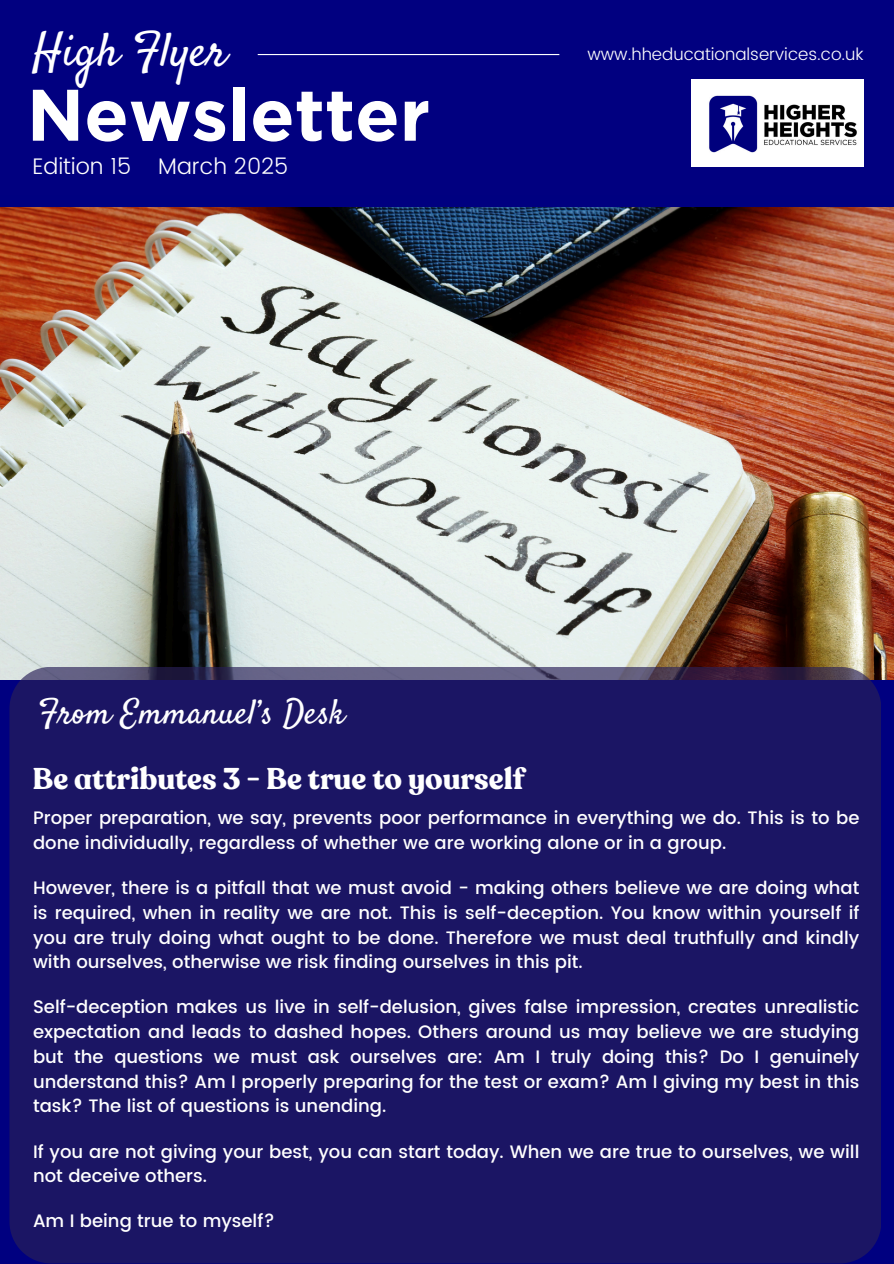
<style>
.page{position:relative;width:894px;height:1264px;background:#fff}
.page>*{position:absolute;margin:0;border:0;box-sizing:border-box;transform-origin:0 0}
.t1{font:700 72.75px "Gotham";color:#fff}
.t2{font:47.25px "Satisfy";color:#fff}
.t3{font:34.5px "Satisfy";color:#fff}
.t4{font:700 30px "Recoleta Alt";color:#fff}
.t5{font:300 22.5px "Poppins";color:#fff}
.t6{font:500 18px/24.8px "Poppins";color:#fff}
.t7{font:300 16.95px "Poppins";color:#fff}
</style>
<div class="page">
<div style="left:0;top:0;width:893px;height:1263px;background:#000080"></div>
<img style="left:0;top:207px;width:893px;height:472px">
<hr style="left:258px;top:54px;width:301px;height:1px;background:#fff">
<div style="left:9px;top:666px;width:872px;height:597px;background:#1b1564"></div>
<img style="left:691px;top:80px;width:172px;height:86px">
<p class="t2" style="left:32px;top:21px;width:196px">High Flyer</p>
<p class="t1" style="left:27px;top:71px;width:405px">Newsletter</p>
<p class="t5" style="left:32px;top:153px;width:257px">Edition 15 March 2025</p>
<h6 class="t7" style="left:587px;top:44px;width:277px">www.hheducationalservices.co.uk</h6>
<h6 class="t3" style="left:38px;top:691px;width:308px">From Emmanuel’s Desk</h6>
<h6 class="t4" style="left:32px;top:758px;width:493px">Be attributes 3 - Be true to yourself</h6>
<p class="t6" style="left:33px;top:805px;width:827px">Proper preparation, we say, prevents poor performance in everything we do. This is to be done individually, regardless of whether we are working alone or in a group.</p>
<h2 class="t6" style="left:33px;top:875px;width:827px;text-align:justify">However, there is a pitfall that we must avoid - making others believe we are doing what is required, when in reality we are not. This is self-deception. You know within yourself if you are truly doing what ought to be done. Therefore we must deal truthfully and kindly with ourselves, otherwise we risk finding ourselves in this pit.</h2>
<h1 class="t6" style="left:33px;top:994px;width:827px;text-align:justify">Self-deception makes us live in self-delusion, gives false impression, creates unrealistic expectation and leads to dashed hopes. Others around us may believe we are studying but the questions we must ask ourselves are: Am I truly doing this? Do I genuinely understand this? Am I properly preparing for the test or exam? Am I giving my best in this task? The list of questions is unending.</h1>
<h5 class="t6" style="left:33px;top:1138px;width:827px">If you are not giving your best, you can start today. When we are true to ourselves, we will not deceive others.</h5>
<h6 class="t6" style="left:33px;top:1208px;width:243px">Am I being true to myself?</h6>
</div>
